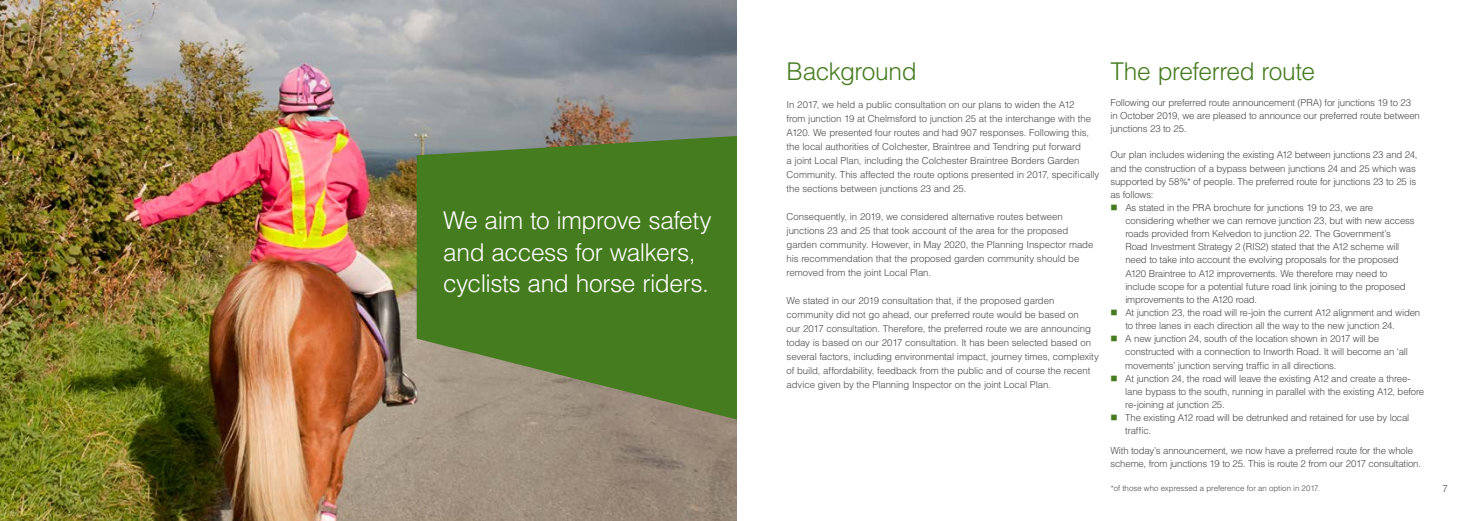
<style>
.page{position:relative;width:1474px;height:521px;background:#fff}
.page>*{position:absolute;margin:0;border:0;box-sizing:border-box;transform-origin:0 0}
.t1{font:300 24.5px/31.5px "Helvetica LT Std";letter-spacing:-.02em;color:#fff}
.t2{font:300 24.5px "Helvetica LT Std";letter-spacing:-.02em;color:#457c1f}
.t3{font:300 9.62px/14px "Helvetica LT Std";letter-spacing:-.015em;color:#4a4a49}
.t4{font:300 7.88px "Helvetica LT Std";color:#4a4a49}
</style>
<div class="page">
<img style="left:0;top:0;width:737px;height:521px">
<svg style="left:417px;top:113px;width:320px;height:408px;background:#6b844a"></svg>
<h1 class="t1" style="left:443px;top:204px;width:270px">We aim to improve safety and access for walkers, cyclists and horse riders.</h1>
<h1 class="t2" style="left:786px;top:56px;width:131px">Background</h1>
<p class="t3" style="left:786px;top:97px;width:314px">In 2017, we held a public consultation on our plans to widen the A12<br>from junction 19 at Chelmsford to junction 25 at the interchange with the A120. We presented four routes and had 907 responses. Following this, the local authorities of Colchester, Braintree and Tendring put forward<br>a joint Local Plan, including the Colchester Braintree Borders Garden Community. This affected the route options presented in 2017, specifically the sections between junctions 23 and 25.</p>
<p class="t3" style="left:786px;top:209px;width:308px">Consequently, in 2019, we considered alternative routes between junctions 23 and 25 that took account of the area for the proposed garden community. However, in May 2020, the Planning Inspector made his recommendation that the proposed garden community should be removed from the joint Local Plan.</p>
<p class="t3" style="left:786px;top:293px;width:314px">We stated in our 2019 consultation that, if the proposed garden community did not go ahead, our preferred route would be based on<br>our 2017 consultation. Therefore, the preferred route we are announcing today is based on our 2017 consultation. It has been selected based on several factors, including environmental impact, journey times, complexity of build, affordability, feedback from the public and of course the recent advice given by the Planning Inspector on the joint Local Plan.</p>
<h1 class="t2" style="left:1110px;top:56px;width:206px">The preferred route</h1>
<p class="t3" style="left:1110px;top:96px;width:311px;line-height:13.1px">Following our preferred route announcement (PRA) for junctions 19 to 23 in October 2019, we are pleased to announce our preferred route between junctions 23 to 25.</p>
<p class="t3" style="left:1110px;top:148px;width:309px">Our plan includes widening the existing A12 between junctions 23 and 24,</p>
<p class="t3" style="left:1110px;top:161px;width:307px">and the construction of a bypass between junctions 24 and 25 which was</p>
<p class="t3" style="left:1110px;top:174px;width:307px">supported by 58%* of people. The preferred route for junctions 23 to 25 is</p>
<p class="t3" style="left:1110px;top:187px;width:44px">as follows:</p>
<p class="t3" style="left:1125px;top:200px;width:249px">As stated in the PRA brochure for junctions 19 to 23, we are</p>
<p class="t3" style="left:1125px;top:213px;width:291px">considering whether we can remove junction 23, but with new access</p>
<p class="t3" style="left:1125px;top:227px;width:267px">roads provided from Kelvedon to junction 22. The Government’s</p>
<p class="t3" style="left:1125px;top:240px;width:275px">Road Investment Strategy 2 (RIS2) stated that the A12 scheme will</p>
<p class="t3" style="left:1125px;top:253px;width:275px">need to take into account the evolving proposals for the proposed</p>
<p class="t3" style="left:1125px;top:266px;width:264px">A120 Braintree to A12 improvements. We therefore may need to</p>
<p class="t3" style="left:1125px;top:279px;width:282px">include scope for a potential future road link joining to the proposed</p>
<p class="t3" style="left:1125px;top:292px;width:133px">improvements to the A120 road.</p>
<p class="t3" style="left:1125px;top:305px;width:296px">At junction 23, the road will re-join the current A12 alignment and widen</p>
<p class="t3" style="left:1125px;top:319px;width:271px">to three lanes in each direction all the way to the new junction 24.</p>
<p class="t3" style="left:1125px;top:332px;width:255px">A new junction 24, south of the location shown in 2017 will be</p>
<p class="t3" style="left:1125px;top:345px;width:284px">constructed with a connection to Inworth Road. It will become an ‘all</p>
<p class="t3" style="left:1125px;top:358px;width:213px">movements’ junction serving traffic in all directions.</p>
<p class="t3" style="left:1125px;top:371px;width:287px">At junction 24, the road will leave the existing A12 and create a three-</p>
<p class="t3" style="left:1125px;top:384px;width:300px">lane bypass to the south, running in parallel with the existing A12, before</p>
<p class="t3" style="left:1125px;top:397px;width:101px">re-joining at junction 25.</p>
<p class="t3" style="left:1125px;top:410px;width:286px">The existing A12 road will be detrunked and retained for use by local</p>
<p class="t3" style="left:1125px;top:424px;width:27px">traffic.</p>
<p class="t3" style="left:1110px;top:444px;width:312px;line-height:13.1px">With today’s announcement, we now have a preferred route for the whole scheme, from junctions 19 to 25. This is route 2 from our 2017 consultation.</p>
<p class="t4" style="left:1110px;top:483px;width:211px">*of those who expressed a preference for an option in 2017.</p>
<p class="t3" style="left:1442px;top:482px;width:7px">7</p>
</div>
